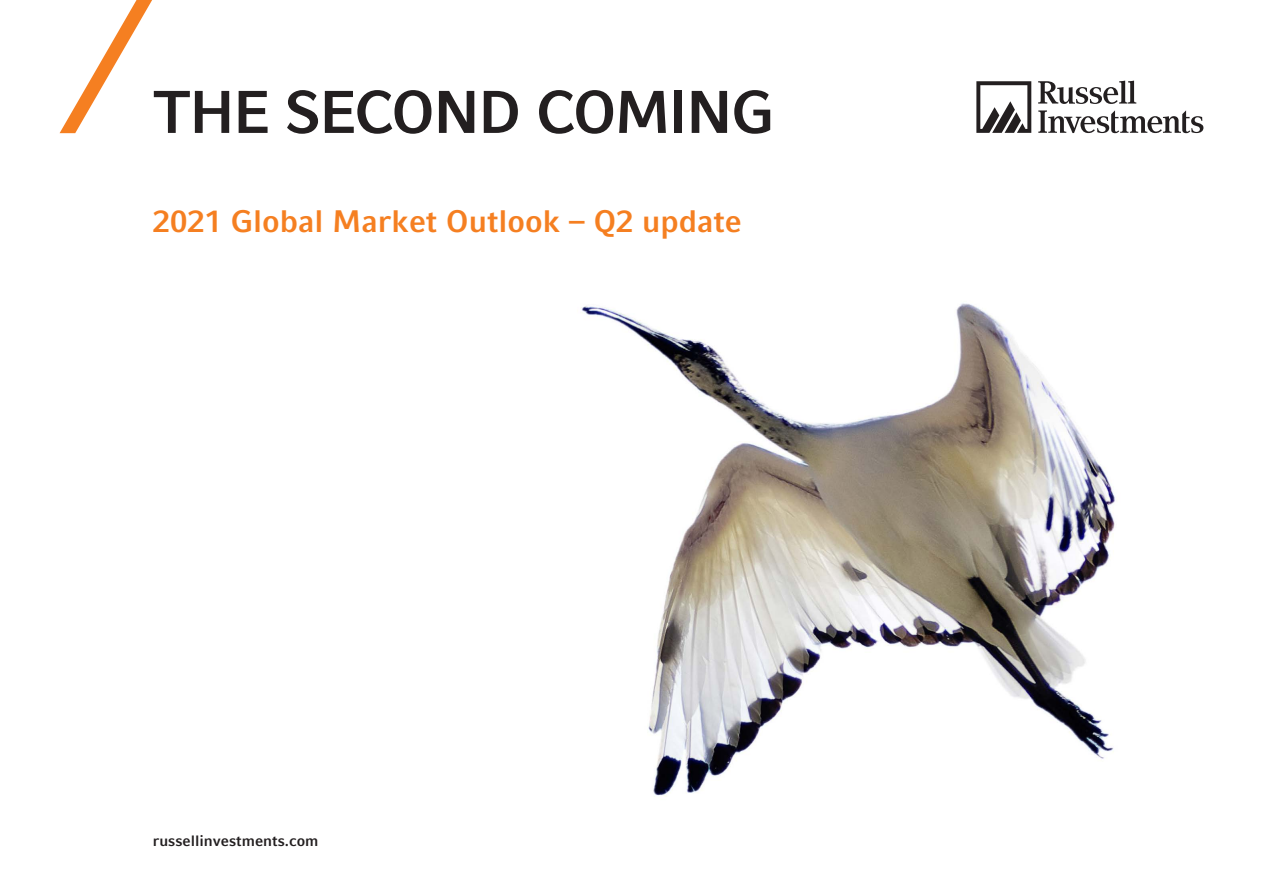
<style>
.page{position:relative;width:1263px;height:893px;background:#fff}
.page>*{position:absolute;margin:0;border:0;box-sizing:border-box;transform-origin:0 0}
.t1{font:700 60px "Compatil Fact LT Pro";letter-spacing:-.045em;color:#231f20}
.t2{font:700 31.05px "Compatil Fact LT Pro";color:#f57f21}
.t3{font:700 15px "Compatil Fact LT Pro";color:#231f20}
</style>
<div class="page">
<svg style="left:1038px;top:81px;width:98px;height:23px"></svg>
<svg style="left:1038px;top:110px;width:165px;height:23px"></svg>
<svg style="left:976px;top:81px;width:55px;height:52px"></svg>
<svg style="left:60px;top:0;width:92px;height:133px"></svg>
<img style="left:581px;top:303px;width:534px;height:494px">
<h1 class="t1" style="left:153px;top:77px;width:623px">THE SECOND COMING</h1>
<p class="t2" style="left:153px;top:203px;width:590px">2021 Global Market Outlook – Q2 update</p>
<p class="t3" style="left:153px;top:832px;width:167px">russellinvestments.com</p>
</div>
